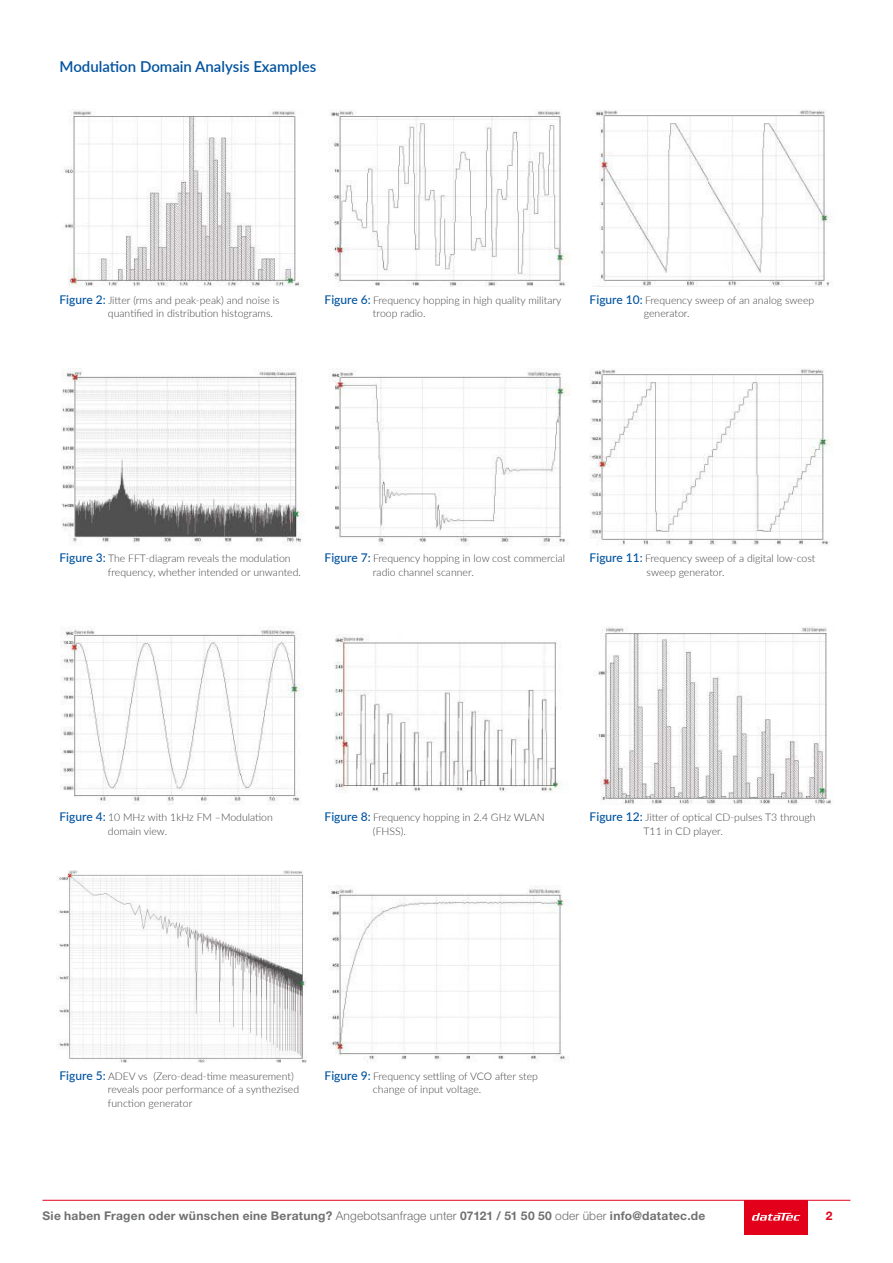
<style>
.page{position:relative;width:893px;height:1263px;background:#fff}
.page>*{position:absolute;margin:0;border:0;box-sizing:border-box;transform-origin:0 0}
.t1{font:600 15px "Lato";color:#00539f}
.t2{font:700 12px "Helvetica Neue LT Pro";letter-spacing:.025em;color:#707172}
.t3{font:700 12px "Helvetica Neue LT Pro";color:#e2001a}
.t4{font:300 10.5px/13.5px "Lato";color:#414042}
.s1{font-weight:500;font-size:12px;color:#00539f}
.s2{font-weight:300}
</style>
<div class="page">
<div style="left:744px;top:1200px;width:64px;height:34px;background:#e2001a"></div>
<svg style="left:752px;top:1213px;width:48px;height:7px"></svg>
<hr style="left:43px;top:1200px;width:807px;height:1px;background:#e2001a">
<img style="left:592px;top:110px;width:239px;height:177px">
<img style="left:589px;top:368px;width:242px;height:177px">
<img style="left:598px;top:627px;width:233px;height:177px">
<img style="left:61px;top:110px;width:240px;height:177px">
<img style="left:61px;top:368px;width:242px;height:177px">
<img style="left:60px;top:629px;width:244px;height:175px">
<img style="left:58px;top:870px;width:249px;height:193px">
<img style="left:329px;top:110px;width:238px;height:177px">
<img style="left:330px;top:368px;width:238px;height:177px">
<img style="left:334px;top:634px;width:228px;height:159px">
<img style="left:328px;top:886px;width:237px;height:177px">
<h1 class="t1" style="left:60px;top:55px;width:258px">Modulation Domain Analysis Examples</h1>
<p class="t4" style="left:108px;top:293px;width:173px;text-indent:-48px"><span class="s1">Figure 2:</span> Jitter (rms and peak-peak) and noise is quantified in distribution histograms.</p>
<p class="t4" style="left:373px;top:293px;width:190px;text-indent:-48px"><span class="s1">Figure 6:</span> Frequency hopping in high quality military troop radio.</p>
<p class="t4" style="left:644px;top:293px;width:172px;text-indent:-54px"><span class="s1">Figure 10:</span> Frequency sweep of an analog sweep generator.</p>
<p class="t4" style="left:108px;top:551px;width:195px;text-indent:-48px"><span class="s1">Figure 3:</span> The FFT-diagram reveals the modulation frequency, whether intended or unwanted.</p>
<p class="t4" style="left:373px;top:551px;width:194px;text-indent:-48px"><span class="s1">Figure 7:</span> Frequency hopping in low cost commercial radio channel scanner.</p>
<p class="t4" style="left:647px;top:551px;width:170px;text-indent:-57px"><span class="s1">Figure 11:</span> Frequency sweep of a digital low-cost sweep generator.</p>
<p class="t4" style="left:108px;top:810px;width:167px;text-indent:-48px"><span class="s1">Figure 4:</span> 10 MHz with 1kHz FM –Modulation domain view.</p>
<p class="t4" style="left:373px;top:810px;width:173px;text-indent:-48px"><span class="s1">Figure 8:</span> Frequency hopping in 2.4 GHz WLAN (FHSS).</p>
<p class="t4" style="left:643px;top:810px;width:174px;text-indent:-54px"><span class="s1">Figure 12:</span> Jitter of optical CD-pulses T3 through<br>T11 in CD player.</p>
<p class="t4" style="left:108px;top:1069px;width:193px;text-indent:-48px"><span class="s1">Figure 5:</span> ADEV vs (Zero-dead-time measurement) reveals poor performance of a synthezised function generator</p>
<p class="t4" style="left:373px;top:1069px;width:167px;text-indent:-48px"><span class="s1">Figure 9:</span> Frequency settling of VCO after step change of input voltage.</p>
<p class="t2" style="left:43px;top:1209px;width:664px">Sie haben Fragen oder wünschen eine Beratung? <span class="s2">Angebotsanfrage unter</span> 07121 / 51 50 50 <span class="s2">oder über</span> info@datatec.de</p>
<p class="t3" style="left:826px;top:1209px;width:8px">2</p>
</div>
